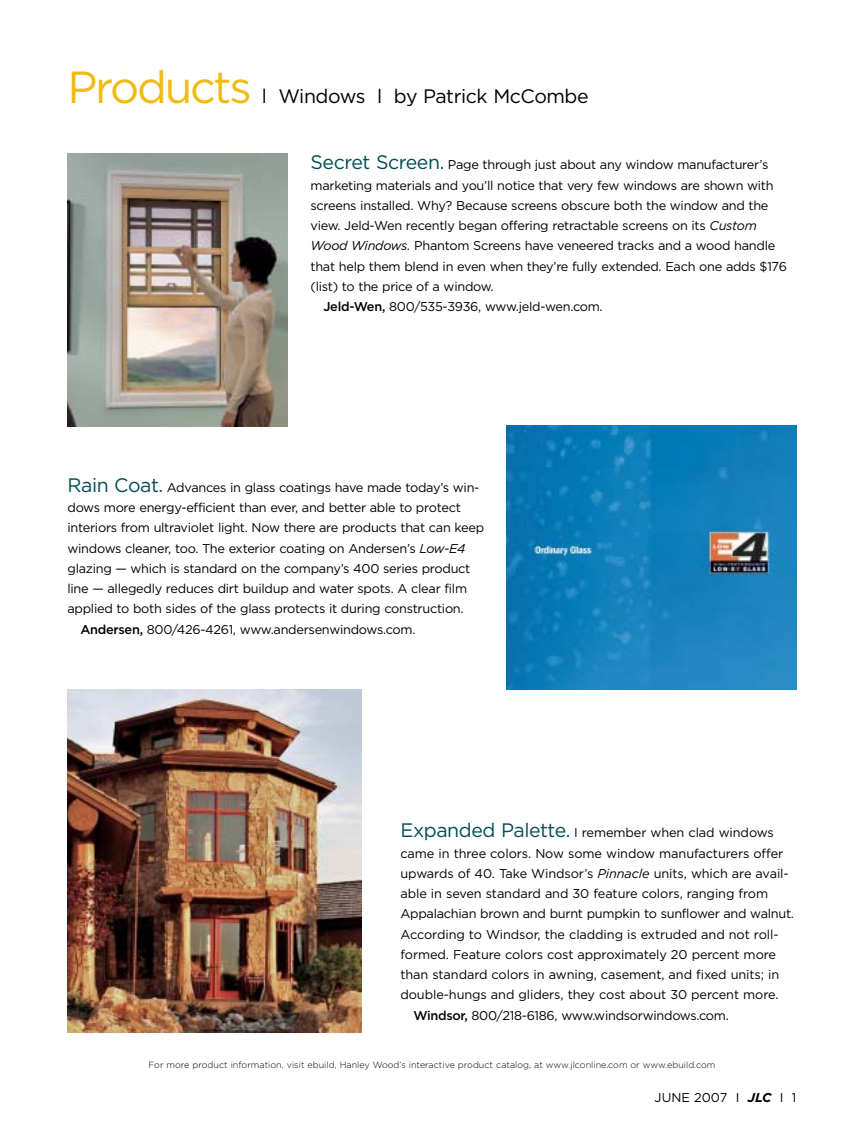
<style>
.page{position:relative;width:864px;height:1134px;background:#fff}
.page>*{position:absolute;margin:0;border:0;box-sizing:border-box;transform-origin:0 0}
.t1{font:45px "Gotham";letter-spacing:-.05em;color:#efbc13}
.t2{font:19.5px "Gotham";letter-spacing:-.02em;color:#000}
.t3{font:12.75px "Gotham";letter-spacing:-.02em;color:#000}
.t4{font:12.75px "Gotham";color:#000}
.t5{font:300 9px "Gotham";color:#000}
.s1{font-size:19.5px;color:#014e55}
.s2{font-style:italic}
.s3{font-weight:500}
.s4{font-weight:700;font-style:italic}
</style>
<div class="page">
<img style="left:506px;top:425px;width:290px;height:265px">
<img style="left:68px;top:154px;width:219px;height:272px">
<img style="left:68px;top:689px;width:293px;height:344px">
<h1 class="t1" style="left:68px;top:71px;width:186px">Products</h1>
<h2 class="t2" style="left:262px;top:89px;width:328px">l Windows l by Patrick McCombe</h2>
<p class="t3" style="left:310px;top:160px;width:459px"><span class="s1">Secret Screen.</span> Page through just about any window manufacturer’s</p>
<p class="t3" style="left:310px;top:180px;width:465px">marketing materials and you’ll notice that very few windows are shown with</p>
<p class="t3" style="left:310px;top:201px;width:460px">screens installed. Why? Because screens obscure both the window and the</p>
<p class="t3" style="left:310px;top:221px;width:448px">view. Jeld-Wen recently began offering retractable screens on its <span class="s2">Custom</span></p>
<p class="t3" style="left:310px;top:241px;width:466px"><span class="s2">Wood Windows.</span> Phantom Screens have veneered tracks and a wood handle</p>
<p class="t3" style="left:310px;top:261px;width:478px">that help them blend in even when they’re fully extended. Each one adds $176</p>
<p class="t3" style="left:310px;top:282px;width:185px">(list) to the price of a window.</p>
<p class="t3" style="left:323px;top:302px;width:281px"><span class="s3">Jeld-Wen,</span> 800/535-3936, www.jeld-wen.com.</p>
<p class="t3" style="left:68px;top:483px;width:414px"><span class="s1">Rain Coat.</span> Advances in glass coatings have made today’s win-</p>
<p class="t3" style="left:68px;top:503px;width:395px">dows more energy-efficient than ever, and better able to protect</p>
<p class="t3" style="left:68px;top:523px;width:418px">interiors from ultraviolet light. Now there are products that can keep</p>
<p class="t3" style="left:68px;top:543px;width:400px">windows cleaner, too. The exterior coating on Andersen’s <span class="s2">Low-E4</span></p>
<p class="t3" style="left:68px;top:564px;width:404px">glazing — which is standard on the company’s 400 series product</p>
<p class="t3" style="left:68px;top:584px;width:401px">line — allegedly reduces dirt buildup and water spots. A clear film</p>
<p class="t3" style="left:68px;top:604px;width:398px">applied to both sides of the glass protects it during construction.</p>
<p class="t3" style="left:80px;top:624px;width:337px"><span class="s3">Andersen,</span> 800/426-4261, www.andersenwindows.com.</p>
<p class="t3" style="left:400px;top:828px;width:375px"><span class="s1">Expanded Palette.</span> I remember when clad windows</p>
<p class="t3" style="left:400px;top:848px;width:384px">came in three colors. Now some window manufacturers offer</p>
<p class="t3" style="left:400px;top:869px;width:390px">upwards of 40. Take Windsor’s <span class="s2">Pinnacle</span> units, which are avail-</p>
<p class="t3" style="left:400px;top:889px;width:369px">able in seven standard and 30 feature colors, ranging from</p>
<p class="t3" style="left:400px;top:909px;width:395px">Appalachian brown and burnt pumpkin to sunflower and walnut.</p>
<p class="t3" style="left:400px;top:929px;width:380px">According to Windsor, the cladding is extruded and not roll-</p>
<p class="t3" style="left:400px;top:950px;width:377px">formed. Feature colors cost approximately 20 percent more</p>
<p class="t3" style="left:400px;top:970px;width:380px">than standard colors in awning, casement, and fixed units; in</p>
<p class="t3" style="left:400px;top:990px;width:380px">double-hungs and gliders, they cost about 30 percent more.</p>
<p class="t3" style="left:413px;top:1010px;width:317px"><span class="s3">Windsor,</span> 800/218-6186, www.windsorwindows.com.</p>
<p class="t5" style="left:148px;top:1061px;width:569px">For more product information, visit ebuild, Hanley Wood’s interactive product catalog, at www.jlconline.com or www.ebuild.com</p>
<p class="t4" style="left:655px;top:1093px;width:143px">JUNE 2007 I <span class="s4">JLC</span> I 1</p>
</div>
